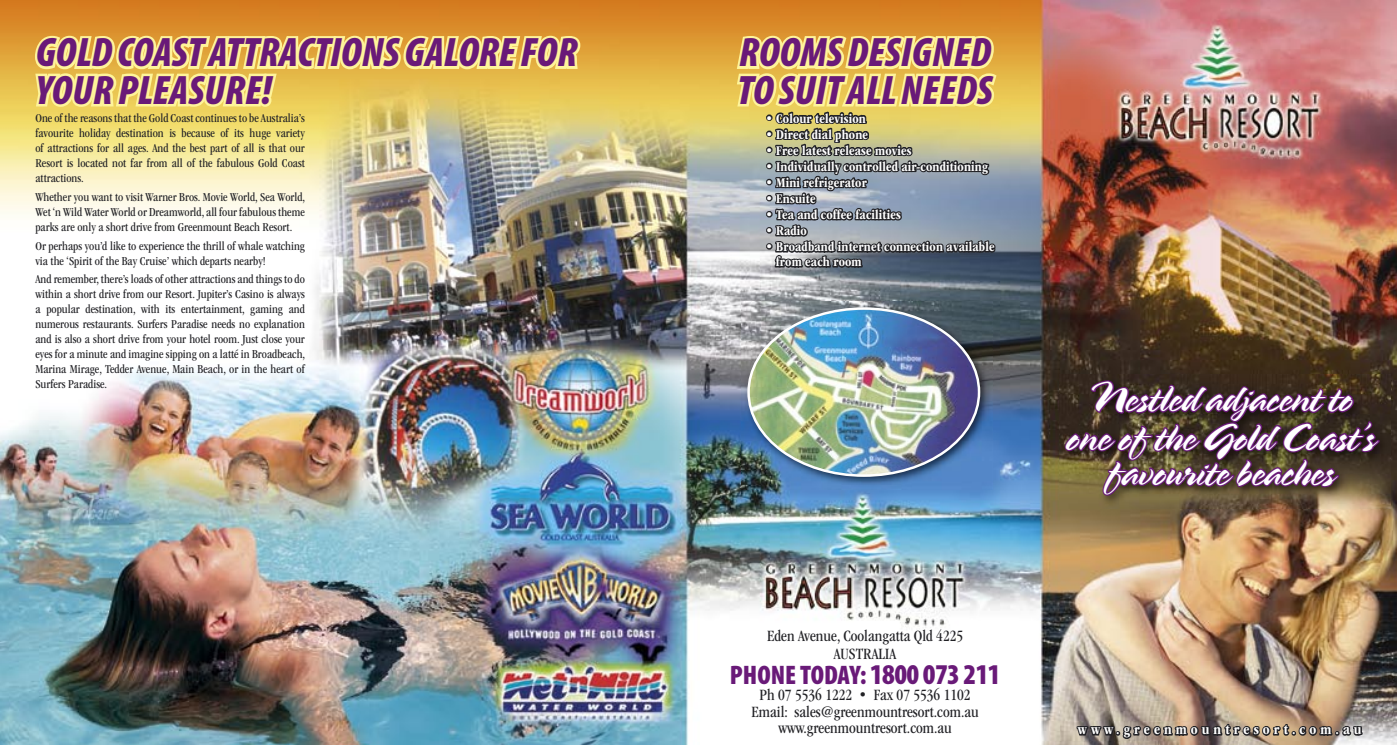
<style>
.page{position:relative;width:1397px;height:745px;background:#fff}
.page>*{position:absolute;margin:0;border:0;box-sizing:border-box;transform-origin:0 0}
.t1{font:italic 900 condensed 41.25px/37.5px "Myriad Pro";color:#691a78}
.t2{font:41.25px/38.8px "Spring LP Std";letter-spacing:-.02em;color:#fff;text-align:center}
.t3{font:900 condensed 26.88px "Myriad Pro";color:#691a78}
.t4{font:condensed 16.25px/16.2px "ITC Garamond Std";color:#212125;text-align:center}
.t5{font:700 condensed 15px "ITC Garamond Std";letter-spacing:.27em;color:#fff}
.t6{font:700 condensed 13.75px/15px "ITC Garamond Std";letter-spacing:.01em;color:#fff}
.t7{font:condensed 12.5px/15px "ITC Garamond Std";color:#212125;text-align:justify}
.s1{font-size:28.75px}
</style>
<div class="page">
<img style="left:0;top:0;width:1396px;height:744px">
<img style="left:32px;top:0;width:550px;height:744px">
<svg style="left:1075px;top:711px;width:289px;height:33px;background:#938373"></svg>
<img style="left:1059px;top:374px;width:331px;height:134px">
<svg style="left:1063px;top:379px;width:318px;height:126px;background:#53353e"></svg>
<svg style="left:733px;top:32px;width:266px;height:258px;background:#a9a583"></svg>
<img style="left:741px;top:302px;width:251px;height:187px">
<img style="left:747px;top:307px;width:233px;height:169px">
<h1 class="t1" style="left:36px;top:35px;width:543px">GOLD COAST ATTRACTIONS GALORE FOR<br>YOUR PLEASURE!</h1>
<p class="t7" style="left:35px;top:111px;width:271px">One of the reasons that the Gold Coast continues to be Australia’s favourite holiday destination is because of its huge variety of attractions for all ages. And the best part of all is that our Resort is located not far from all of the fabulous Gold Coast attractions.</p>
<p class="t7" style="left:35px;top:189px;width:271px">Whether you want to visit Warner Bros. Movie World, Sea World, Wet ‘n Wild Water World or Dreamworld, all four fabulous theme parks are only a short drive from Greenmount Beach Resort.</p>
<p class="t7" style="left:35px;top:238px;width:271px">Or perhaps you’d like to experience the thrill of whale watching via the ‘Spirit of the Bay Cruise’ which departs nearby!</p>
<p class="t7" style="left:35px;top:271px;width:271px">And remember, there’s loads of other attractions and things to do within a short drive from our Resort. Jupiter’s Casino is always a popular destination, with its entertainment, gaming and numerous restaurants. Surfers Paradise needs no explanation and is also a short drive from your hotel room. Just close your eyes for a minute and imagine sipping on a latté in Broadbeach, Marina Mirage, Tedder Avenue, Main Beach, or in the heart of Surfers Paradise.</p>
<h1 class="t1" style="left:737px;top:35px;width:256px">ROOMS DESIGNED<br>TO SUIT ALL NEEDS</h1>
<p class="t6" style="left:765px;top:111px;width:101px">• Colour television</p>
<p class="t6" style="left:765px;top:127px;width:104px">• Direct dial phone</p>
<p class="t6" style="left:765px;top:143px;width:147px">• Free latest release movies</p>
<p class="t6" style="left:765px;top:159px;width:223px">• Individually controlled air-conditioning</p>
<p class="t6" style="left:765px;top:175px;width:103px">• Mini refrigerator</p>
<p class="t6" style="left:765px;top:191px;width:51px">• Ensuite</p>
<p class="t6" style="left:765px;top:207px;width:136px">• Tea and coffee facilities</p>
<p class="t6" style="left:765px;top:223px;width:43px">• Radio</p>
<p class="t6" style="left:775px;top:239px;width:220px;text-indent:-10px">• Broadband internet connection available from each room</p>
<h3 class="t4" style="left:767px;top:627px;width:197px;line-height:17.5px">Eden Avenue, Coolangatta Qld 4225<br>AUSTRALIA</h3>
<h2 class="t3" style="left:729px;top:659px;width:272px">PHONE TODAY: <span class="s1">1800 073 211</span></h2>
<h3 class="t4" style="left:751px;top:686px;width:229px">Ph 07 5536 1222 • Fax 07 5536 1102<br>Email: sales@greenmountresort.com.au www.greenmountresort.com.au</h3>
<h1 class="t2" style="left:1065px;top:378px;width:311px">Nestled adjacent to one of the Gold Coast’s</h1>
<h1 class="t2" style="left:1105px;top:452px;width:230px">favourite beaches</h1>
<p class="t5" style="left:1077px;top:720px;width:285px">www.greenmountresort.com.au</p>
</div>
